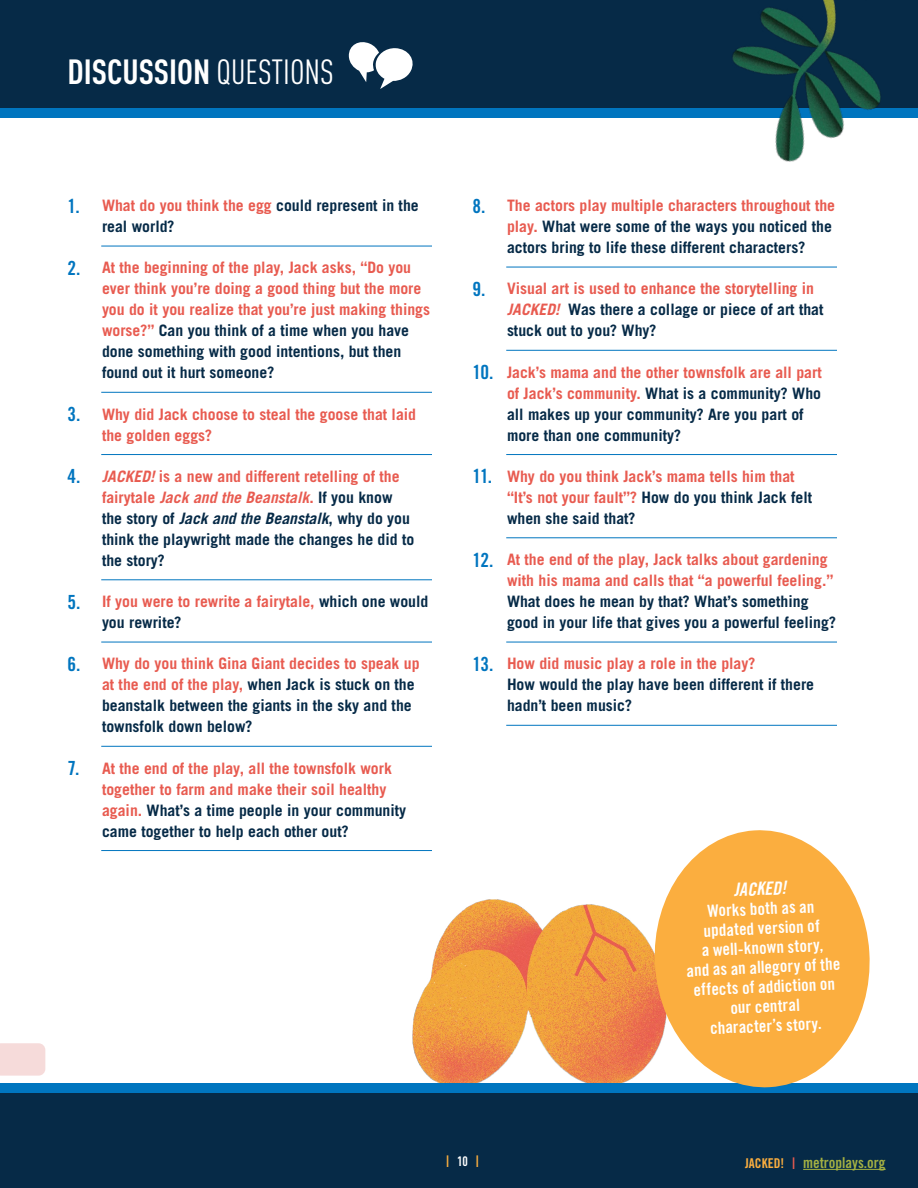
<style>
.page{position:relative;width:918px;height:1188px;background:#fff}
.page>*{position:absolute;margin:0;border:0;box-sizing:border-box;transform-origin:0 0}
.t1{font:700 34.5px "DIN Cond";color:#fff}
.t2{font:18.3px "Trade Gothic LT Std Bd Cn 20 Obl";color:#fff}
.t3{font:16.8px/19.5px "Trade Gothic LT Std Bd Cn 20";color:#fff;text-align:center}
.t4{font:700 15.75px/21px "Trade Gothic LT Std";color:#062a47}
.t5{font:700 15.75px/21px "Trade Gothic LT Std";color:#e85b50}
.t6{font:15px "Trade Gothic LT Std Bd Cn 20";color:#a5b142}
.t7{font:700 13.5px "DIN Cond";color:#fbae3f}
.s1{font-weight:400}
.s2{font-family:"Trade Gothic Bold Cond Twenty";font-weight:400;font-size:19.5px;color:#0075bf}
.s3{color:#e85b50}
.s4{color:#062a47}
.s5{font-style:italic;color:#e85b50}
.s6{font-style:italic}
.s7{color:#fff}
.s8{font-size:13.5px;color:#fbae3f}
.s9{font-family:"DIN Cond";font-weight:700;font-size:13.5px;color:#e85b50}
</style>
<div class="page">
<div style="left:0;top:1138px;width:918px;height:50px;background:#062a47"></div>
<hr style="left:803px;top:1169px;width:83px;height:1px;background:#a5b142">
<img style="left:412px;top:899px;width:239px;height:184px">
<div style="left:0;top:105px;width:918px;height:13px;background:#0075bf"></div>
<div style="left:0;top:1083px;width:918px;height:13px;background:#0075bf"></div>
<div style="left:0;top:0;width:918px;height:108px;background:#062a47"></div>
<hr style="left:101px;top:246px;width:331px;height:1px;background:#0075bf">
<hr style="left:101px;top:392px;width:331px;height:1px;background:#0075bf">
<hr style="left:101px;top:454px;width:331px;height:1px;background:#0075bf">
<hr style="left:101px;top:579px;width:331px;height:1px;background:#0075bf">
<hr style="left:101px;top:642px;width:331px;height:1px;background:#0075bf">
<hr style="left:101px;top:746px;width:331px;height:1px;background:#0075bf">
<hr style="left:101px;top:850px;width:331px;height:1px;background:#0075bf">
<div style="left:0;top:1094px;width:918px;height:49px;background:#062a47"></div>
<svg style="left:651px;top:830px;width:219px;height:258px;fill:#fbae3f"></svg>
<svg style="left:349px;top:42px;width:64px;height:47px"></svg>
<img style="left:732px;top:0;width:149px;height:162px">
<hr style="left:506px;top:267px;width:331px;height:1px;background:#0075bf">
<hr style="left:506px;top:350px;width:331px;height:1px;background:#0075bf">
<hr style="left:506px;top:454px;width:331px;height:1px;background:#0075bf">
<hr style="left:506px;top:537px;width:331px;height:1px;background:#0075bf">
<hr style="left:506px;top:642px;width:331px;height:1px;background:#0075bf">
<hr style="left:506px;top:725px;width:331px;height:1px;background:#0075bf">
<svg style="left:0;top:1043px;width:45px;height:33px"></svg>
<p class="t1" style="left:68px;top:51px;width:268px">DISCUSSION <span class="s1">QUESTIONS</span></p>
<p class="t4" style="left:102px;top:195px;width:318px;text-indent:-34px"><span class="s2">1.</span> <span class="s3">What do you think the egg</span> could represent in the real world?</p>
<p class="t5" style="left:102px;top:257px;width:330px;text-indent:-34px"><span class="s2">2.</span> At the beginning of the play, Jack asks, “Do you ever think you’re doing a good thing but the more you do it you realize that you’re just making things worse?” <span class="s4">Can you think of a time when you have done something with good intentions, but then found out it hurt someone?</span></p>
<p class="t5" style="left:102px;top:403px;width:316px;text-indent:-34px"><span class="s2">3.</span> Why did Jack choose to steal the goose that laid the golden eggs?</p>
<p class="t4" style="left:102px;top:466px;width:314px;text-indent:-34px"><span class="s2">4.</span> <span class="s5">JACKED!</span> <span class="s3">is a new and different retelling of the fairytale</span> <span class="s5">Jack and the Beanstalk</span><span class="s3">.</span> If you know the story of <span class="s6">Jack and the Beanstalk</span>, why do you think the playwright made the changes he did to the story?</p>
<p class="t5" style="left:102px;top:591px;width:328px;text-indent:-34px"><span class="s2">5.</span> If you were to rewrite a fairytale, <span class="s4">which one would you rewrite?</span></p>
<p class="t4" style="left:102px;top:653px;width:319px;text-indent:-34px"><span class="s2">6.</span> <span class="s3">Why do you think Gina Giant decides to speak up at the end of the play,</span> when Jack is stuck on the beanstalk between the giants in the sky and the townsfolk down below?</p>
<p class="t5" style="left:102px;top:757px;width:306px;text-indent:-34px"><span class="s2">7.</span> At the end of the play, all the townsfolk work together to farm and make their soil healthy again. <span class="s4">What’s a time people in your community came together to help each other out?</span></p>
<p class="t4" style="left:507px;top:195px;width:330px;text-indent:-34px"><span class="s2">8.</span> <span class="s3">The actors play multiple characters throughout the play.</span> What were some of the ways you noticed the actors bring to life these different characters?</p>
<p class="t4" style="left:507px;top:278px;width:318px;text-indent:-34px"><span class="s2">9.</span> <span class="s3">Visual art is used to enhance the storytelling in<br></span><span class="s5">JACKED!</span> Was there a collage or piece of art that stuck out to you? Why?</p>
<p class="t4" style="left:507px;top:361px;width:316px;text-indent:-34px"><span class="s2">10.</span> <span class="s3">Jack’s mama and the other townsfolk are all part of Jack’s community.</span> What is a community? Who all makes up your community? Are you part of more than one community?</p>
<p class="t5" style="left:507px;top:466px;width:307px;text-indent:-34px"><span class="s2">11.</span> Why do you think Jack’s mama tells him that “It’s not your fault”? <span class="s4">How do you think Jack felt when she said that?</span></p>
<p class="t5" style="left:507px;top:549px;width:331px;text-indent:-34px"><span class="s2">12.</span> At the end of the play, Jack talks about gardening with his mama and calls that “a powerful feeling.” <span class="s4">What does he mean by that? What’s something good in your life that gives you a powerful feeling?</span></p>
<p class="t4" style="left:507px;top:653px;width:309px;text-indent:-34px"><span class="s2">13.</span> <span class="s3">How did music play a role in the play?<br></span>How would the play have been different if there hadn’t been music?</p>
<p class="t2" style="left:733px;top:879px;width:54px;rotate:-3deg">JACKED!</p>
<p class="t3" style="left:683px;top:903px;width:155px;rotate:-3deg">Works both as an updated version of<br>a well-known story,<br>and as an allegory of the effects of addiction on our central<br>character’s story.</p>
<p class="t7" style="left:446px;top:1153px;width:36px">| <span class="s7">10</span> |</p>
<p class="t6" style="left:745px;top:1153px;width:142px"><span class="s8">JACKED!</span> <span class="s9">|</span> metroplays.org</p>
</div>
